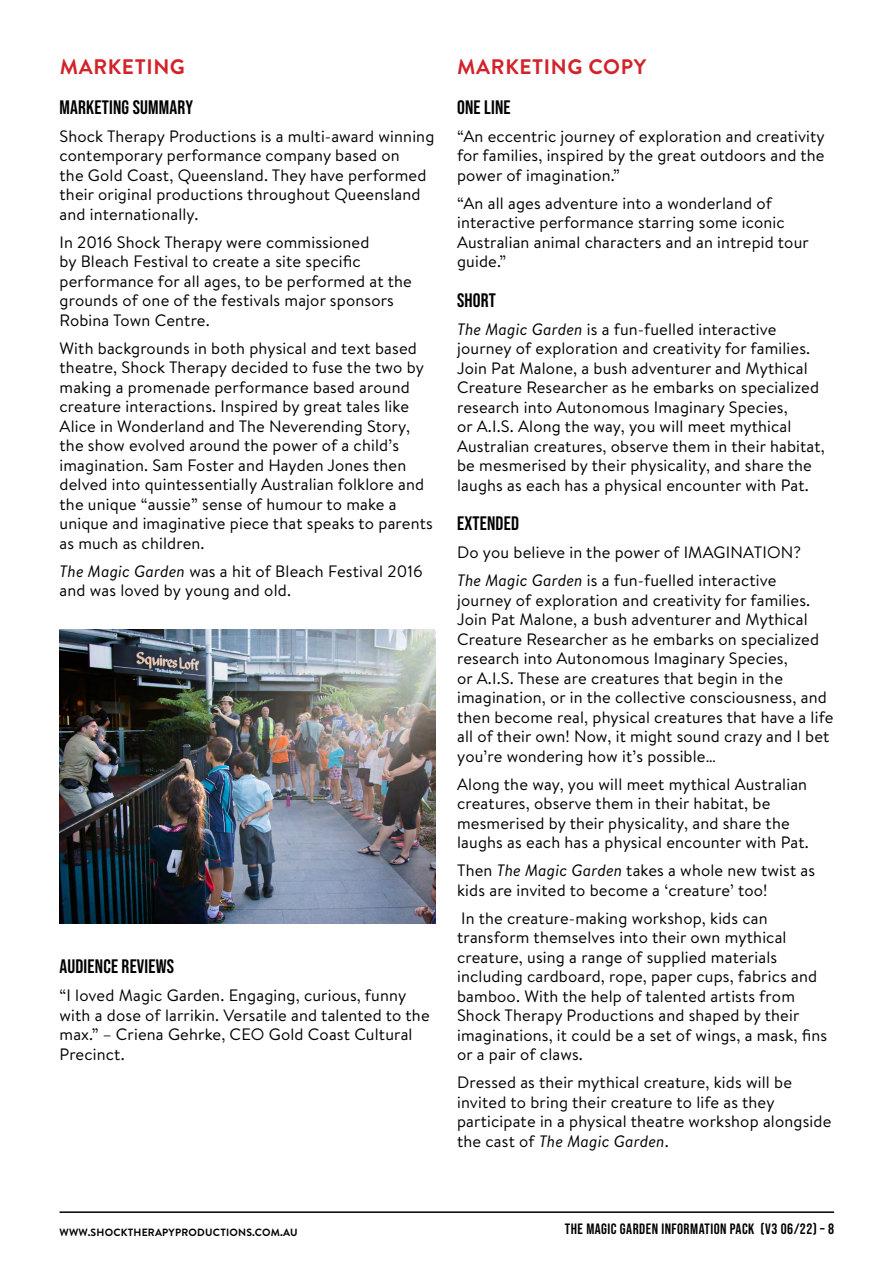
<style>
.page{position:relative;width:893px;height:1263px;background:#fff}
.page>*{position:absolute;margin:0;border:0;box-sizing:border-box;transform-origin:0 0}
.Header__brandon{font:700 21px "Brandon Text";letter-spacing:.03em;color:#d2232a}
.Header__brandon__CON{font:700 21px "Brandon Text";letter-spacing:.03em;color:#d2232a}
.Header__bebas{font:19.5px "Bebas Neue";letter-spacing:.01em;color:#000}
.Body{font:16.5px/19.5px "Brandon Text";letter-spacing:.01em;color:#000}
.t1{font:15px "Bebas Neue";letter-spacing:.03em;color:#000}
.t2{font:700 10.5px "Brandon Text";letter-spacing:.02em;color:#000}
.s1{font-style:italic}
</style>
<div class="page">
<hr style="left:60px;top:1211px;width:774px;height:2px;background:#000">
<img style="left:60px;top:629px;width:376px;height:294px">
<p class="Header__brandon__CON" style="left:60px;top:52px;width:127px">MARKETING</p>
<p class="Header__bebas" style="left:60px;top:96px;width:135px">MARKETING SUMMARY</p>
<p class="Body" style="left:60px;top:126px;width:376px">Shock Therapy Productions is a multi-award winning contemporary performance company based on<br>the Gold Coast, Queensland. They have performed their original productions throughout Queensland and internationally.</p>
<p class="Body" style="left:60px;top:232px;width:354px">In 2016 Shock Therapy were commissioned<br>by Bleach Festival to create a site specific performance for all ages, to be performed at the grounds of one of the festivals major sponsors Robina Town Centre.</p>
<p class="Body" style="left:60px;top:338px;width:375px">With backgrounds in both physical and text based theatre, Shock Therapy decided to fuse the two by making a promenade performance based around creature interactions. Inspired by great tales like Alice in Wonderland and The Neverending Story, the show evolved around the power of a child’s imagination. Sam Foster and Hayden Jones then delved into quintessentially Australian folklore and the unique “aussie” sense of humour to make a unique and imaginative piece that speaks to parents as much as children.</p>
<p class="Body" style="left:60px;top:561px;width:365px"><span class="s1">The Magic Garden</span> was a hit of Bleach Festival 2016 and was loved by young and old.</p>
<p class="Header__bebas" style="left:60px;top:955px;width:116px">AUDIENCE REVIEWS</p>
<p class="Body" style="left:60px;top:985px;width:372px">“I loved Magic Garden. Engaging, curious, funny with a dose of larrikin. Versatile and talented to the max.” – Criena Gehrke, CEO Gold Coast Cultural Precinct.</p>
<p class="Header__brandon" style="left:457px;top:52px;width:190px">MARKETING COPY</p>
<p class="Header__bebas" style="left:457px;top:96px;width:55px">ONE LINE</p>
<p class="Body" style="left:457px;top:126px;width:369px;text-align:justify">“An eccentric journey of exploration and creativity for families, inspired by the great outdoors and the power of imagination.”</p>
<p class="Body" style="left:457px;top:193px;width:353px">“An all ages adventure into a wonderland of interactive performance starring some iconic Australian animal characters and an intrepid tour guide.”</p>
<p class="Header__bebas" style="left:457px;top:289px;width:40px">SHORT</p>
<p class="Body" style="left:457px;top:319px;width:369px"><span class="s1">The Magic Garden</span> is a fun-fuelled interactive journey of exploration and creativity for families.<br>Join Pat Malone, a bush adventurer and Mythical Creature Researcher as he embarks on specialized research into Autonomous Imaginary Species,<br>or A.I.S. Along the way, you will meet mythical Australian creatures, observe them in their habitat, be mesmerised by their physicality, and share the laughs as each has a physical encounter with Pat.</p>
<p class="Header__bebas" style="left:457px;top:512px;width:63px">EXTENDED</p>
<p class="Body" style="left:457px;top:542px;width:346px">Do you believe in the power of IMAGINATION?</p>
<p class="Body" style="left:457px;top:570px;width:378px"><span class="s1">The Magic Garden</span> is a fun-fuelled interactive journey of exploration and creativity for families.<br>Join Pat Malone, a bush adventurer and Mythical Creature Researcher as he embarks on specialized research into Autonomous Imaginary Species,<br>or A.I.S. These are creatures that begin in the imagination, or in the collective consciousness, and then become real, physical creatures that have a life all of their own! Now, it might sound crazy and I bet you’re wondering how it’s possible…</p>
<p class="Body" style="left:457px;top:774px;width:353px">Along the way, you will meet mythical Australian creatures, observe them in their habitat, be mesmerised by their physicality, and share the laughs as each has a physical encounter with Pat.</p>
<p class="Body" style="left:457px;top:860px;width:360px">Then <span class="s1">The Magic Garden</span> takes a whole new twist as kids are invited to become a ‘creature’ too!</p>
<p class="Body" style="left:457px;top:908px;width:372px">In the creature-making workshop, kids can transform themselves into their own mythical creature, using a range of supplied materials including cardboard, rope, paper cups, fabrics and bamboo. With the help of talented artists from Shock Therapy Productions and shaped by their imaginations, it could be a set of wings, a mask, fins or a pair of claws.</p>
<p class="Body" style="left:457px;top:1072px;width:376px">Dressed as their mythical creature, kids will be invited to bring their creature to life as they participate in a physical theatre workshop alongside the cast of <span class="s1">The Magic Garden</span>.</p>
<p class="t2" style="left:60px;top:1225px;width:239px">WWW.SHOCKTHERAPYPRODUCTIONS.COM.AU</p>
<p class="t1" style="left:565px;top:1220px;width:271px">THE MAGIC GARDEN INFORMATION PACK (V3 06/22) – 8</p>
</div>
